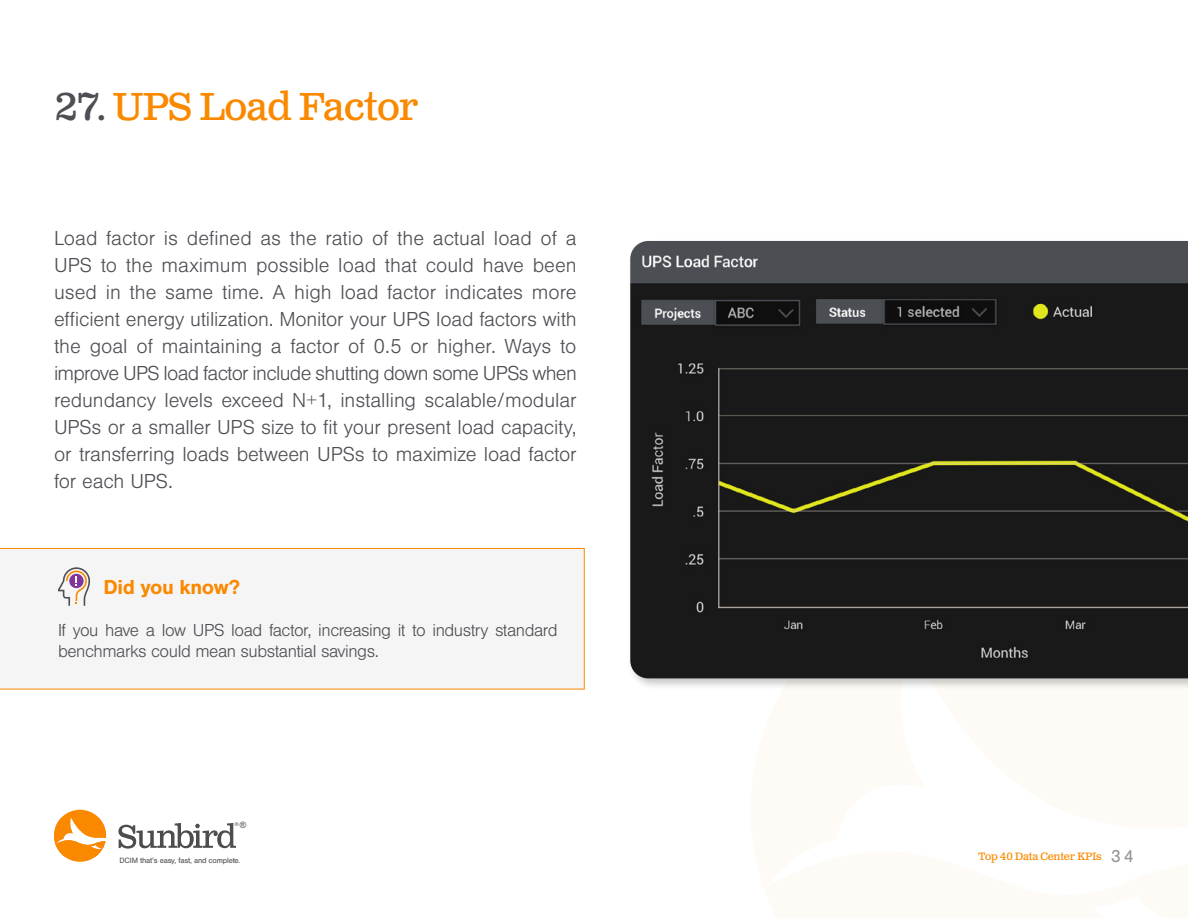
<style>
.page{position:relative;width:1188px;height:918px;background:#fff}
.page>*{position:absolute;margin:0;border:0;box-sizing:border-box;transform-origin:0 0}
.t1{font:39px "Clarendon Text Pro";letter-spacing:-.025em;color:#fa8900}
.t2{font:300 21px/27px "Nimbus San";letter-spacing:-.01em;color:#4d4f54;text-align:justify}
.t3{font:700 21px "Nimbus San";letter-spacing:-.02em;color:#fa8900}
.t4{font:300 18px/21px "Nimbus San";letter-spacing:-.025em;color:#4d4f54}
.t5{font:18px "Nimbus San";color:#939598}
.t6{font:10.65px "Clarendon Text Pro";letter-spacing:-.025em;color:#fa8900}
.t7{font:8.7px "Arial";color:#4d4f54}
.t8{font:7.95px "Nimbus San";letter-spacing:-.025em;color:#4d4f54}
.t9{font:5.7px "Nimbus San";color:#4d4d4d}
.s1{color:#4d4f54}
</style>
<div class="page">
<svg style="left:118px;top:823px;width:118px;height:26px"></svg>
<svg style="left:54px;top:810px;width:52px;height:52px"></svg>
<div style="left:0;top:548px;width:584px;height:141px;background:#f6f5f6"></div>
<svg style="left:58px;top:567px;width:32px;height:39px"></svg>
<div style="left:627px;top:238px;width:561px;height:452px;background:#231f20;opacity:.25"></div>
<img style="left:630px;top:241px;width:558px;height:437px">
<p class="t1" style="left:54px;top:83px;width:366px"><span class="s1">27.</span> UPS Load Factor</p>
<p class="t2" style="left:54px;top:225px;width:524px">Load factor is defined as the ratio of the actual load of a UPS to the maximum possible load that could have been used in the same time. A high load factor indicates more efficient energy utilization. Monitor your UPS load factors with the goal of maintaining a factor of 0.5 or higher. Ways to improve UPS load factor include shutting down some UPSs when redundancy levels exceed N+1, installing scalable/modular UPSs or a smaller UPS size to fit your present load capacity, or transferring loads between UPSs to maximize load factor for each UPS.</p>
<p class="t3" style="left:104px;top:575px;width:138px">Did you know?</p>
<p class="t4" style="left:58px;top:620px;width:501px">If you have a low UPS load factor, increasing it to industry standard benchmarks could mean substantial savings.</p>
<p class="t7" style="left:240px;top:820px;width:8px">®</p>
<p class="t9" style="left:234px;top:821px;width:6px">®</p>
<p class="t8" style="left:120px;top:856px;width:123px">DCIM that’s easy, fast, and complete.</p>
<p class="t5" style="left:1111px;top:846px;width:25px">34</p>
<p class="t6" style="left:978px;top:849px;width:125px">Top 40 Data Center KPIs</p>
</div>
